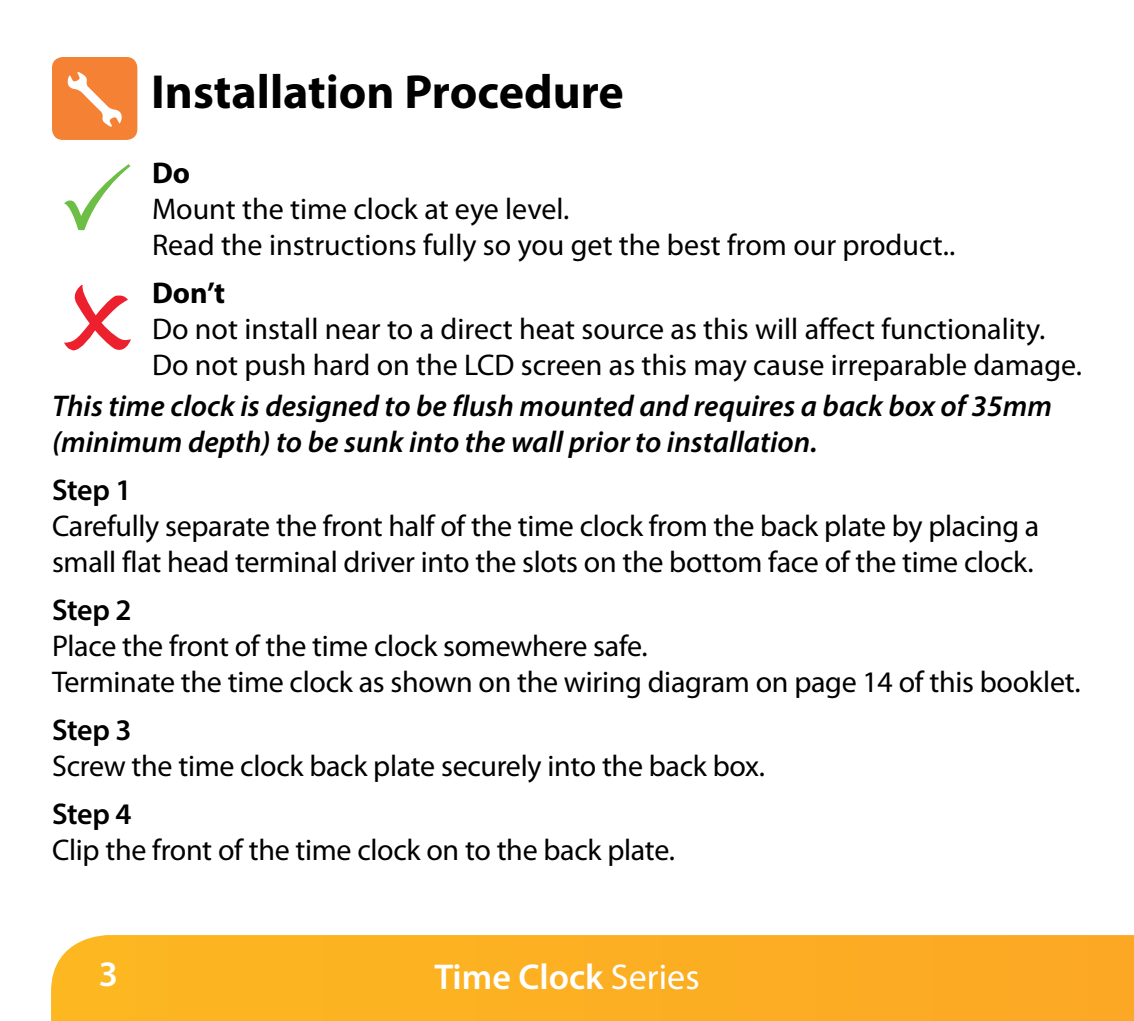
<style>
.page{position:relative;width:1134px;height:1021px;background:#fff}
.page>*{position:absolute;margin:0;border:0;box-sizing:border-box;transform-origin:0 0}
.t1{font:700 48px "Myriad Pro";color:#000}
.t2{font:600 36px "Myriad Pro";color:#fff}
.t3{font:30px/36px "Myriad Pro";letter-spacing:-.01em;color:#000}
.t4{font:italic 600 30px/36px "Myriad Pro";color:#000}
.t5{font:600 30px "Myriad Pro";letter-spacing:-.015em;color:#000}
.t6{font:700 30px "Myriad Pro";color:#000}
.s1{font-weight:400}
</style>
<div class="page">
<div style="left:51px;top:935px;width:1083px;height:85px;background:#fcaf22"></div>
<div style="left:52px;top:57px;width:85px;height:83px;background:#f58234;border-radius:11px"></div>
<svg style="left:67px;top:72px;width:55px;height:55px"></svg>
<svg style="left:64px;top:285px;width:67px;height:66px"></svg>
<svg style="left:64px;top:164px;width:66px;height:66px"></svg>
<h1 class="t1" style="left:151px;top:61px;width:474px">Installation Procedure</h1>
<p class="t6" style="left:152px;top:153px;width:40px">Do</p>
<p class="t3" style="left:152px;top:191px;width:805px">Mount the time clock at eye level.<br>Read the instructions fully so you get the best from our product..</p>
<p class="t6" style="left:152px;top:273px;width:75px">Don’t</p>
<p class="t3" style="left:152px;top:311px;width:931px">Do not install near to a direct heat source as this will affect functionality.<br>Do not push hard on the LCD screen as this may cause irreparable damage.</p>
<p class="t4" style="left:52px;top:387px;width:1001px">This time clock is designed to be flush mounted and requires a back box of 35mm (minimum depth) to be sunk into the wall prior to installation.</p>
<p class="t5" style="left:52px;top:471px;width:81px">Step 1</p>
<p class="t3" style="left:52px;top:508px;width:989px">Carefully separate the front half of the time clock from the back plate by placing a small flat head terminal driver into the slots on the bottom face of the time clock.</p>
<p class="t5" style="left:52px;top:591px;width:81px">Step 2</p>
<p class="t3" style="left:52px;top:628px;width:1030px">Place the front of the time clock somewhere safe.<br>Terminate the time clock as shown on the wiring diagram on page 14 of this booklet.</p>
<p class="t5" style="left:52px;top:711px;width:81px">Step 3</p>
<p class="t3" style="left:52px;top:748px;width:714px">Screw the time clock back plate securely into the back box.</p>
<p class="t5" style="left:52px;top:795px;width:81px">Step 4</p>
<p class="t3" style="left:52px;top:832px;width:624px">Clip the front of the time clock on to the back plate.</p>
<p class="t2" style="left:99px;top:950px;width:21px">3</p>
<p class="t2" style="left:434px;top:953px;width:267px">Time Clock <span class="s1">Series</span></p>
</div>
